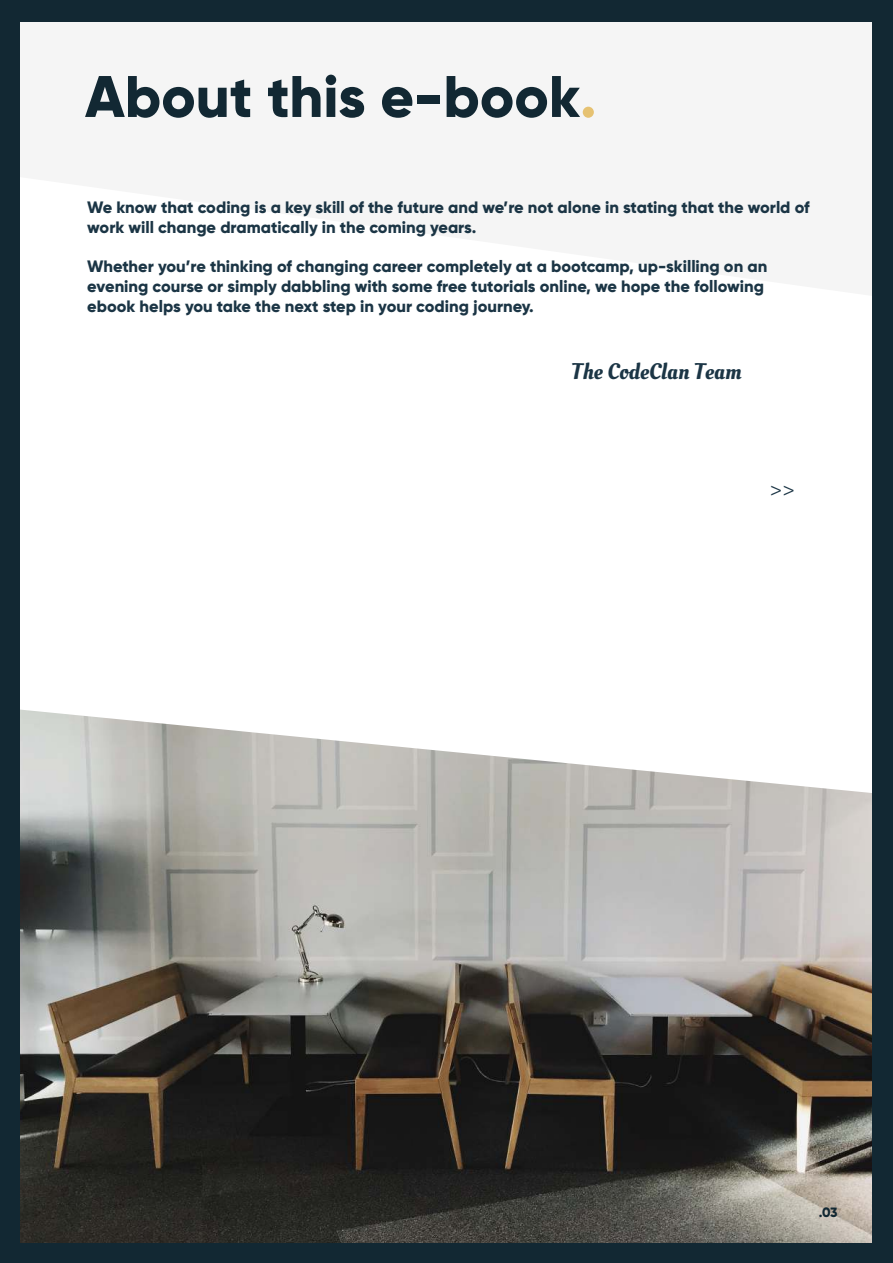
<style>
.page{position:relative;width:893px;height:1263px;background:#fff}
.page>*{position:absolute;margin:0;border:0;box-sizing:border-box;transform-origin:0 0}
.t1{font:800 58.5px "Gilroy";color:#122833}
.t2{font:300 24px "Gilroy";color:#1b3545}
.t3{font:22.5px "Oleo Script";color:#1b3545}
.t4{font:800 16.5px/19.8px "Gilroy";color:#1b3545}
.t5{font:800 13.5px "Gilroy";color:#122833}
.s1{color:#e6c272}
</style>
<div class="page">
<img style="left:19px;top:709px;width:853px;height:535px">
<div style="left:0;top:0;width:893px;height:22px;background:#122833"></div>
<div style="left:0;top:1244px;width:893px;height:19px;background:#122833"></div>
<div style="left:872px;top:0;width:21px;height:1263px;background:#122833"></div>
<div style="left:0;top:0;width:19px;height:1263px;background:#122833"></div>
<h1 class="t1" style="left:85px;top:70px;width:513px">About this e-book<span class="s1">.</span></h1>
<p class="t4" style="left:87px;top:198px;width:724px">We know that coding is a key skill of the future and we’re not alone in stating that the world of work will change dramatically in the coming years.</p>
<p class="t4" style="left:87px;top:258px;width:681px">Whether you’re thinking of changing career completely at a bootcamp, up-skilling on an evening course or simply dabbling with some free tutorials online, we hope the following ebook helps you take the next step in your coding journey.</p>
<h3 class="t3" style="left:572px;top:358px;width:171px">The CodeClan Team</h3>
<h2 class="t2" style="left:770px;top:480px;width:27px">&gt;&gt;</h2>
<p class="t5" style="left:819px;top:1206px;width:20px">.03</p>
</div>
